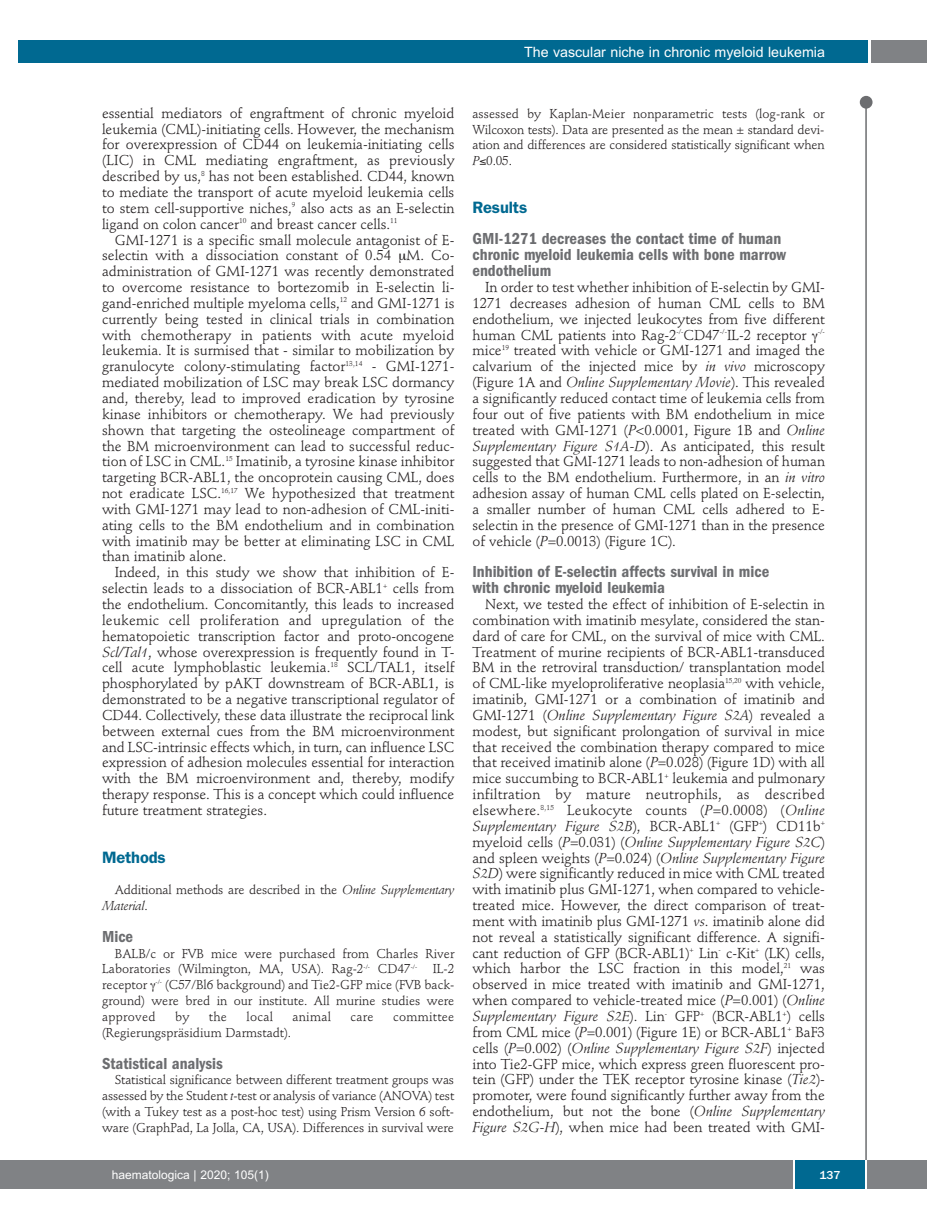
<style>
.page{position:relative;width:927px;height:1225px;background:#fff}
.page>*{position:absolute;margin:0;border:0;box-sizing:border-box;transform-origin:0 0}
.t1{font:600 condensed 16.5px/15.9px "Franklin Gothic";color:#6c6d70}
.t2{font:600 16.5px "Franklin Gothic";letter-spacing:-.01em;color:#006991}
.t3{font:14.25px/15.9px "Stempel Schneidler";letter-spacing:-.005em;color:#231f20;text-align:justify}
.t4{font:14.25px "Arial";color:#fff}
.t5{font:12.75px/15.9px "Stempel Schneidler";letter-spacing:-.015em;color:#231f20;text-align:justify}
.t6{font:12.75px "Stempel Schneidler";letter-spacing:.02em;color:#231f20}
.t7{font:12px "Arial";color:#fff}
.t8{font:500 12px "Franklin Gothic";color:#fff}
.s1{font-style:italic}
</style>
<div class="page">
<div style="left:860px;top:96px;width:12px;height:13px;background:#6c6d70;border-radius:50%"></div>
<hr style="left:865px;top:98px;width:2px;height:1062px;background:#6c6d70">
<div style="left:871px;top:40px;width:56px;height:22px;background:#808285"></div>
<div style="left:18px;top:40px;width:849px;height:22px;background:#006991"></div>
<div style="left:17px;top:1160px;width:910px;height:28px;background:#808285"></div>
<div style="left:795px;top:1160px;width:70px;height:28px;background:#006991"></div>
<hr style="left:793px;top:1160px;width:2px;height:28px;background:#fff">
<hr style="left:865px;top:1160px;width:2px;height:28px;background:#fff">
<div style="left:0;top:1160px;width:17px;height:28px;background:#808285"></div>
<p class="t4" style="left:524px;top:44px;width:302px">The vascular niche in chronic myeloid leukemia</p>
<p class="t3" style="left:102px;top:106px;width:354px">essential mediators of engraftment of chronic myeloid leukemia (CML)-initiating cells. However, the mechanism for overexpression of CD44 on leukemia-initiating cells (LIC) in CML mediating engraftment, as previously described by us,<sup>8</sup> has not been established. CD44, known to mediate the transport of acute myeloid leukemia cells to stem cell-supportive ni ches,<sup>9</sup> also acts as an E-selectin ligand on colon cancer<sup>10</sup> and breast cancer cells.<sup>11</sup></p>
<p class="t3" style="left:102px;top:233px;width:354px;text-indent:13px">GMI-1271 is a specific small molecule antagonist of E&shy;selectin with a dissociation constant of 0.54 M. Co&shy;administration of GMI-1271 was recently demonstrated to overcome resistance to bortezomib in E-selectin li - gand-enriched multiple myeloma cells,<sup>12</sup> and GMI-1271 is currently being tested in clinical trials in combination with chemotherapy in patients with acute myeloid leukemia. It is surmised that - similar to mobilization by granulocyte colony-stimulating factor<sup>13,14</sup> - GMI-1271- mediated mobilization of LSC may break LSC dormancy and, thereby, lead to improved eradication by tyrosine kinase inhibitors or chemotherapy. We had previously shown that targeting the osteolineage compartment of the BM microenvironment can lead to successful reduc&shy;tion of LSC in CML.<sup>15</sup> Imatinib, a tyrosine kinase inhibitor targeting BCR-ABL1, the oncoprotein causing CML, does not eradicate LSC.<sup>16,17</sup> We hypothesized that treatment with GMI-1271 may lead to non-adhesion of CML-initi&shy;ating cells to the BM endothelium and in combination with imatinib may be better at eliminating LSC in CML than imatinib alone.</p>
<p class="t3" style="left:102px;top:566px;width:354px;text-indent:13px">Indeed, in this study we show that inhibition of E&shy;selectin leads to a dissociation of BCR-ABL1<sup>+</sup> cells from the endothelium. Concomitantly, this leads to increased leukemic cell proliferation and upregulation of the hematopoietic transcription factor and proto-oncogene <span class="s1">Scl/Tal1</span>, whose overexpression is frequently found in T&shy;cell acute lymphoblastic leukemia.<sup>18</sup> SCL/TAL1, itself phosphorylated by pAKT downstream of BCR-ABL1, is demonstrated to be a negative transcriptional regulator of CD44. Collectively, these data illustrate the reciprocal link between external cues from the BM microenvironment and LSC-intrinsic effects which, in turn, can influence LSC expression of adhesion molecules essential for interaction with the BM microenvironment and, thereby, modify therapy response. This is a concept which could influence future treatment strategies.</p>
<p class="t2" style="left:102px;top:851px;width:65px">Methods</p>
<p class="t5" style="left:102px;top:883px;width:354px;text-indent:13px">Additional methods are described in the <span class="s1">Online Supplementary<br>Material</span>.</p>
<p class="t1" style="left:102px;top:929px;width:33px">Mice</p>
<p class="t5" style="left:102px;top:946px;width:354px;text-indent:13px">BALB/c or FVB mice were purchased from Charles River Laboratories (Wilmington, MA, USA). Rag-2<sup>-/-</sup> CD47<sup>-/-</sup> IL-2 receptor <sup>-/-</sup> (C57/Bl6 background) and Tie2-GFP mice (FVB back&shy;ground) were bred in our institute. All murine studies were approved</p>
<p class="t5" style="left:175px;top:1010px;width:16px">by</p>
<p class="t5" style="left:209px;top:1010px;width:20px">the</p>
<p class="t5" style="left:247px;top:1010px;width:28px">local</p>
<p class="t5" style="left:292px;top:1010px;width:40px">animal</p>
<p class="t5" style="left:351px;top:1010px;width:25px">care</p>
<p class="t6" style="left:393px;top:1011px;width:63px">committee</p>
<p class="t5" style="left:102px;top:1025px;width:191px">(Regierungspräsidium Darmstadt).</p>
<p class="t1" style="left:102px;top:1056px;width:122px">Statistical analysis</p>
<p class="t5" style="left:102px;top:1073px;width:354px;text-indent:13px">Statistical significance between different treatment groups was assessed by the Student <span class="s1">t</span>-test or analysis of variance (ANOVA) test (with a Tukey test as a post-hoc test) using Prism Version 6 soft&shy;ware (GraphPad, La Jolla, CA, USA). Differences in survival were</p>
<p class="t5" style="left:472px;top:107px;width:354px">assessed by Kaplan-Meier nonparametric tests (log-rank or Wilcoxon tests). Data are presented as the mean ± standard devi&shy;ation and differences are considered statistically significant when <span class="s1">P</span>≤0.05.</p>
<p class="t2" style="left:472px;top:201px;width:56px">Results</p>
<p class="t1" style="left:472px;top:232px;width:315px">GMI-1271 decreases the contact time of human chronic myeloid leukemia cells with bone marrow endothelium</p>
<p class="t3" style="left:472px;top:280px;width:354px;text-indent:13px">In order to test whether inhibition of E-selectin by GMI-1271 decreases adhesion of human CML cells to BM endothelium, we injected leukocytes from five different human CML patients into Rag-2<sup>-/-</sup>CD47<sup>-/-</sup>IL-2 receptor <sup>-/- </sup>mice<sup>19</sup> treated with vehicle or GMI-1271 and imaged the calvarium of the injected mice by <span class="s1">in vivo</span> microscopy (Figure 1A and <span class="s1">Online Supplementary Movie</span>). This revealed a significantly reduced contact time of leukemia cells from four out of five patients with BM endothelium in mice treated with GMI-1271 (<span class="s1">P</span>&lt;0.0001, Figure 1B and <span class="s1">Online Supplementary Figure S1A-D</span>). As anticipated, this result suggested that GMI-1271 leads to non-adhesion of human cells to the BM endothelium. Furthermore, in an <span class="s1">in vitro </span>adhesion assay of human CML cells plated on E-selectin, a smaller number of human CML cells adhered to E&shy;selectin in the presence of GMI-1271 than in the presence of vehicle (<span class="s1">P</span>=0.0013) (Figure 1C).</p>
<p class="t1" style="left:472px;top:565px;width:298px">Inhibition of E-selectin affects survival in mice with chronic myeloid leukemia</p>
<p class="t3" style="left:472px;top:597px;width:354px;text-indent:13px">Next, we tested the effect of inhibition of E-selectin in combination with imatinib mesylate, considered the stan&shy;dard of care for CML, on the survival of mice with CML.<br>Treatment of murine recipients of BCR-ABL1-transduced BM in the retroviral transduction/ transplantation model of CML-like myeloproliferative neoplasia<sup>15,20</sup> with vehicle, imatinib, GMI-1271 or a combination of imatinib and GMI-1271 (<span class="s1">Online Supplementary Figure S2A</span>) revealed a modest, but significant prolongation of survival in mice that received the combination therapy compared to mice that received imatinib alone (<span class="s1">P</span>=0.028) (Figure 1D) with all mice succumbing to BCR-ABL1<sup>+</sup> leukemia and pulmonary infiltration by mature neutrophils, as described elsewhere.<sup>8,15</sup> Leukocyte counts (<span class="s1">P</span>=0.0008) (<span class="s1">Online Supplementary Figure S2B</span>), BCR-ABL1<sup>+</sup> (GFP<sup>+</sup>) CD11b<sup>+ </sup>myeloid cells (<span class="s1">P</span>=0.031) (<span class="s1">Online Supplementary Figure S2C</span>) and spleen weights (<span class="s1">P</span>=0.024) (<span class="s1">Online Supplementary Figure S2D</span>) were significantly reduced in mice with CML treated with imatinib plus GMI-1271, when compared to vehicle&shy;treated mice. However, the direct comparison of treat&shy;ment with imatinib plus GMI-1271 <span class="s1">vs</span>. imatinib alone did not reveal a statistically significant difference. A signifi&shy;cant reduction of GFP (BCR-ABL1)<sup>+</sup> Lin<sup>-</sup> c-Kit<sup>+</sup> (LK) cells, which harbor the LSC fraction in this model,<sup>21</sup> was observed in mice treated with imatinib and GMI-1271, when compared to vehicle-treated mice (<span class="s1">P</span>=0.001) (<span class="s1">Online Supplementary Figure S2E</span>). Lin<sup>-</sup> GFP<sup>+</sup> (BCR-ABL1<sup>+</sup>) cells from CML mice (<span class="s1">P</span>=0.001) (Figure 1E) or BCR-ABL1<sup>+</sup> BaF3 cells (<span class="s1">P</span>=0.002) (<span class="s1">Online Supplementary Figure S2F</span>) injected into Tie2-GFP mice, which express green fluorescent pro&shy;tein (GFP) under the TEK receptor tyrosine kinase (<span class="s1">Tie2</span>)- promoter, were found significantly further away from the endothelium, but not the bone (<span class="s1">Online Supplementary Figure S2G-H</span>), when mice had been treated with GMI-</p>
<p class="t7" style="left:112px;top:1167px;width:158px">haematologica | 2020; 105(1)</p>
<p class="t8" style="left:819px;top:1167px;width:22px">137</p>
</div>
